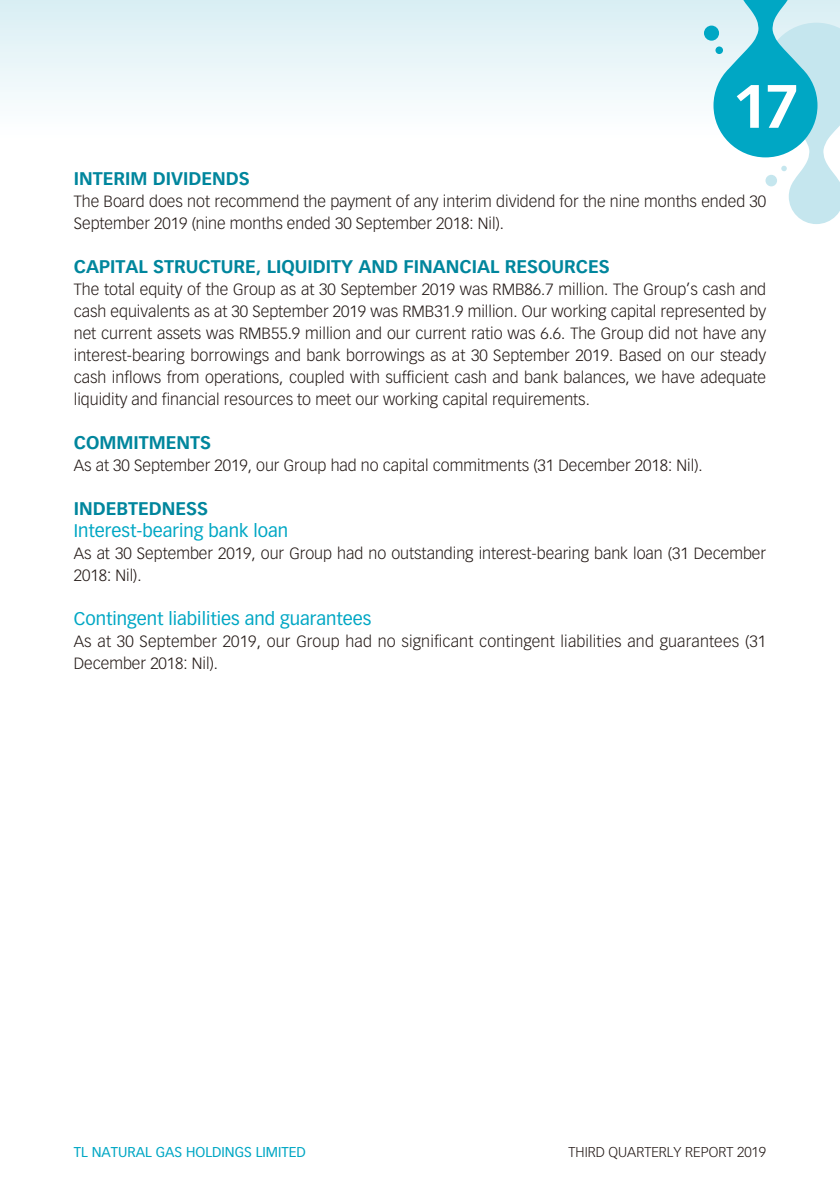
<style>
.page{position:relative;width:840px;height:1191px;background:#fff}
.page>*{position:absolute;margin:0;border:0;box-sizing:border-box;transform-origin:0 0}
.t1{font:700 60px "Vectora LT Std";color:#fff}
.t2{font:700 18px "Vectora LT Std";color:#00869d}
.t3{font:18px "Vectora LT Std";color:#00a7c4}
.t4{font:300 16px/22px "Vectora LT Std";color:#231916}
.t5{font:14px "Vectora LT Std";color:#00a7c4}
.t6{font:300 14px "Vectora LT Std";color:#231916}
</style>
<div class="page">
<div style="left:0;top:0;width:839px;height:142px;background:linear-gradient(to bottom,#d8eef3,#fff)"></div>
<svg style="left:713px;top:0;width:126px;height:224px"></svg>
<div style="left:703px;top:26px;width:15px;height:15px;background:#00a7c4;border-radius:50%"></div>
<div style="left:715px;top:46px;width:7px;height:8px;background:#00a7c4;border-radius:50%"></div>
<h1 class="t1" style="left:731px;top:78px;width:70px">17</h1>
<p class="t2" style="left:74px;top:170px;width:177px">INTERIM DIVIDENDS</p>
<p class="t4" style="left:74px;top:191px;width:693px">The Board does not recommend the payment of any interim dividend for the nine months ended 30<br>September 2019 (nine months ended 30 September 2018: Nil).</p>
<p class="t2" style="left:74px;top:258px;width:537px">CAPITAL STRUCTURE, LIQUIDITY AND FINANCIAL RESOURCES</p>
<p class="t4" style="left:74px;top:279px;width:693px;text-align:justify">The total equity of the Group as at 30 September 2019 was RMB86.7 million. The Group’s cash and cash equivalents as at 30 September 2019 was RMB31.9 million. Our working capital represented by net current assets was RMB55.9 million and our current ratio was 6.6. The Group did not have any interest-bearing borrowings and bank borrowings as at 30 September 2019. Based on our steady cash inflows from operations, coupled with sufficient cash and bank balances, we have adequate liquidity and financial resources to meet our working capital requirements.</p>
<p class="t2" style="left:74px;top:434px;width:139px">COMMITMENTS</p>
<p class="t4" style="left:74px;top:455px;width:630px">As at 30 September 2019, our Group had no capital commitments (31 December 2018: Nil).</p>
<p class="t2" style="left:74px;top:500px;width:136px">INDEBTEDNESS</p>
<p class="t3" style="left:74px;top:522px;width:216px">Interest-bearing bank loan</p>
<p class="t4" style="left:74px;top:543px;width:693px">As at 30 September 2019, our Group had no outstanding interest-bearing bank loan (31 December<br>2018: Nil).</p>
<p class="t3" style="left:74px;top:610px;width:299px">Contingent liabilities and guarantees</p>
<p class="t4" style="left:74px;top:631px;width:693px">As at 30 September 2019, our Group had no significant contingent liabilities and guarantees (31<br>December 2018: Nil).</p>
<p class="t5" style="left:74px;top:1145px;width:233px">TL NATURAL GAS HOLDINGS LIMITED</p>
<p class="t6" style="left:568px;top:1145px;width:199px">THIRD QUARTERLY REPORT 2019</p>
</div>
